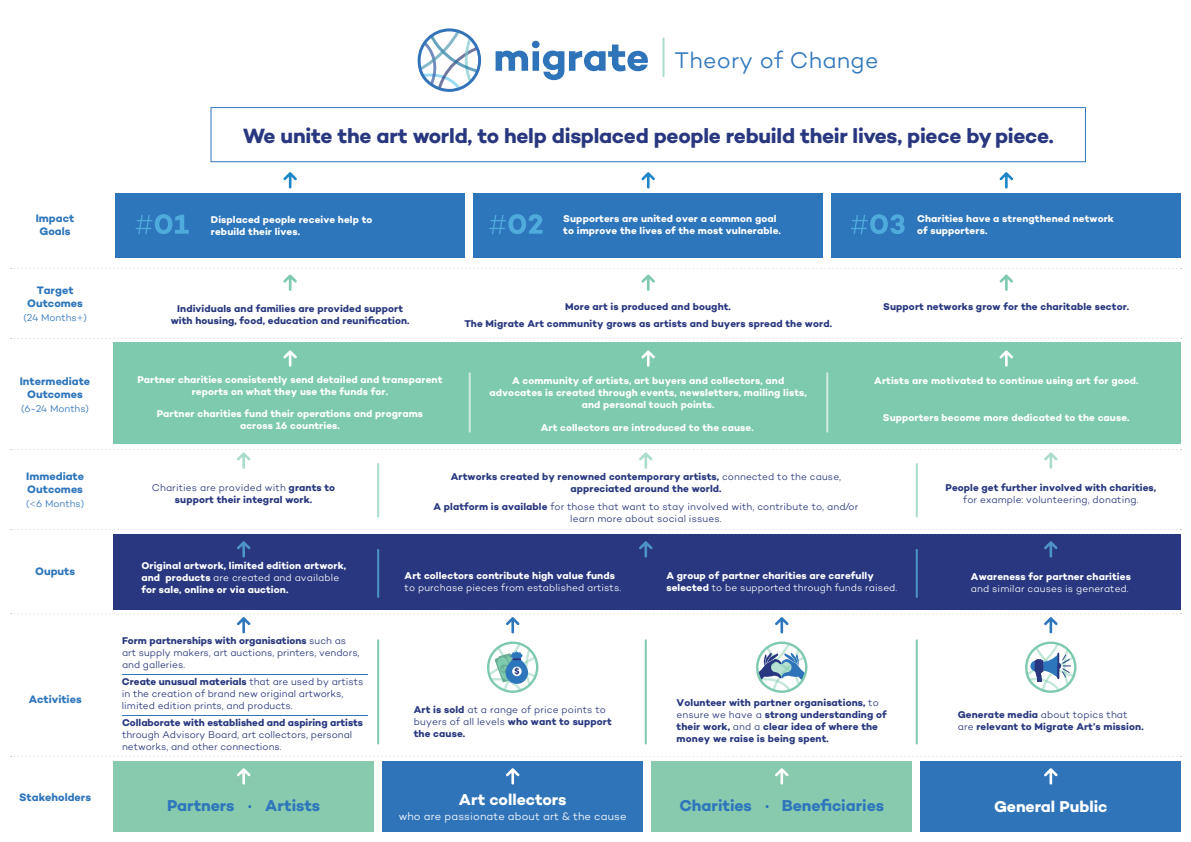
<style>
.page{position:relative;width:1191px;height:842px;background:#fff}
.page>*{position:absolute;margin:0;border:0;box-sizing:border-box;transform-origin:0 0}
.t1{font:23px "Campton Light DEMO";letter-spacing:.01em;color:#2e76bc}
.t2{font:21px "Campton Bold DEMO";letter-spacing:-.015em;color:#28377f}
.t3{font:16px "Campton Bold DEMO";letter-spacing:-.005em;color:#2e76bc}
.t4{font:16px "Campton Bold DEMO";color:#fff}
.t5{font:11px/13.2px "Campton Bold DEMO";color:#2e76bc;text-align:center}
.t6{font:11px "Campton Light DEMO";letter-spacing:.01em;color:#fff}
.t7{font:10px/12px "Campton Bold DEMO";letter-spacing:.01em;color:#fff}
.t8{font:10px/12px "Campton Bold DEMO";letter-spacing:.01em;color:#28377f;text-align:center}
.t9{font:10px/12px "Campton Light DEMO";color:#28377f}
.t10{font:10px "Campton Light DEMO";letter-spacing:.01em;color:#fff}
.t11{font:10px "Campton Light DEMO";letter-spacing:-.005em;color:#2e76bc}
.s1{font-family:"Avenir";font-weight:300}
.s2{font-family:"Campton Bold DEMO"}
.s3{font-family:"Campton Light DEMO"}
.s4{font-family:"Arial";font-style:italic}
</style>
<div class="page">
<div style="left:115px;top:193px;width:350px;height:64px;background:#2e76bc"></div>
<div style="left:831px;top:193px;width:350px;height:64px;background:#2e76bc"></div>
<div style="left:473px;top:193px;width:350px;height:64px;background:#2e76bc"></div>
<svg style="left:136px;top:214px;width:53px;height:20px"></svg>
<svg style="left:851px;top:214px;width:53px;height:20px"></svg>
<svg style="left:489px;top:214px;width:53px;height:20px"></svg>
<div style="left:113px;top:761px;width:261px;height:71px;background:#88caae"></div>
<div style="left:382px;top:761px;width:261px;height:71px;background:#2f74b9"></div>
<div style="left:651px;top:761px;width:261px;height:71px;background:#88caae"></div>
<div style="left:920px;top:761px;width:261px;height:71px;background:#2f74b9"></div>
<svg style="left:210px;top:107px;width:876px;height:55px"></svg>
<div style="left:113px;top:342px;width:1068px;height:101px;background:#7dcaae"></div>
<div style="left:113px;top:534px;width:1068px;height:75px;background:#28377f"></div>
<hr style="left:915px;top:639px;width:2px;height:105px;background:#7dcaae">
<hr style="left:645px;top:639px;width:2px;height:105px;background:#7dcaae">
<hr style="left:377px;top:639px;width:2px;height:105px;background:#7dcaae">
<hr style="left:915px;top:549px;width:2px;height:49px;background:#62c8ee">
<hr style="left:377px;top:549px;width:2px;height:49px;background:#62c8ee">
<hr style="left:915px;top:463px;width:2px;height:55px;background:#7dcaae">
<hr style="left:377px;top:463px;width:2px;height:55px;background:#7dcaae">
<hr style="left:122px;top:674px;width:246px;height:1px;background:#2e76bc">
<hr style="left:122px;top:715px;width:246px;height:1px;background:#2e76bc">
<svg style="left:10px;top:756px;width:1171px;height:1px"></svg>
<svg style="left:10px;top:529px;width:1171px;height:1px"></svg>
<svg style="left:10px;top:268px;width:1171px;height:1px"></svg>
<svg style="left:10px;top:338px;width:1171px;height:1px"></svg>
<svg style="left:506px;top:768px;width:13px;height:17px"></svg>
<svg style="left:237px;top:768px;width:13px;height:17px"></svg>
<svg style="left:775px;top:768px;width:13px;height:17px"></svg>
<svg style="left:1044px;top:768px;width:13px;height:17px"></svg>
<svg style="left:237px;top:617px;width:821px;height:16px"></svg>
<svg style="left:639px;top:541px;width:13px;height:16px"></svg>
<svg style="left:237px;top:541px;width:13px;height:16px"></svg>
<svg style="left:1044px;top:541px;width:13px;height:16px"></svg>
<svg style="left:10px;top:449px;width:1171px;height:20px"></svg>
<svg style="left:641px;top:275px;width:14px;height:16px"></svg>
<svg style="left:283px;top:275px;width:14px;height:16px"></svg>
<svg style="left:999px;top:275px;width:14px;height:16px"></svg>
<svg style="left:641px;top:172px;width:14px;height:17px"></svg>
<svg style="left:283px;top:172px;width:14px;height:17px"></svg>
<svg style="left:999px;top:172px;width:14px;height:17px"></svg>
<svg style="left:641px;top:350px;width:14px;height:17px"></svg>
<svg style="left:283px;top:350px;width:14px;height:17px"></svg>
<svg style="left:999px;top:350px;width:14px;height:17px"></svg>
<svg style="left:469px;top:372px;width:2px;height:61px"></svg>
<svg style="left:826px;top:372px;width:2px;height:61px"></svg>
<svg style="left:1025px;top:641px;width:51px;height:52px"></svg>
<svg style="left:495px;top:41px;width:153px;height:39px"></svg>
<svg style="left:418px;top:28px;width:63px;height:64px"></svg>
<hr style="left:662px;top:38px;width:2px;height:39px;background:#7dcaae">
<svg style="left:756px;top:641px;width:51px;height:52px"></svg>
<svg style="left:487px;top:641px;width:51px;height:52px"></svg>
<h1 class="t1" style="left:674px;top:48px;width:205px">Theory of Change</h1>
<h2 class="t2" style="left:243px;top:124px;width:812px">We unite the art world, to help displaced people rebuild their lives, piece by piece.</h2>
<p class="t5" style="left:36px;top:212px;width:40px">Impact<br>Goals</p>
<p class="t7" style="left:563px;top:212px;width:219px">Supporters are united over a common goal to improve the lives of the most vulnerable.</p>
<p class="t7" style="left:211px;top:213px;width:163px">Displaced people receive help to rebuild their lives.</p>
<p class="t7" style="left:917px;top:212px;width:198px">Charities have a strengthened network of supporters.</p>
<p class="t5" style="left:27px;top:283px;width:57px">Target<br>Outcomes</p>
<p class="t11" style="left:23px;top:312px;width:65px">(24 Months<span class="s1">+</span>)</p>
<p class="t8" style="left:171px;top:303px;width:240px">Individuals and families are provided support with housing, food, education and reunification.</p>
<p class="t8" style="left:565px;top:300px;width:167px">More art is produced and bought.</p>
<p class="t8" style="left:883px;top:301px;width:247px">Support networks grow for the charitable sector.</p>
<p class="t8" style="left:464px;top:317px;width:369px">The Migrate Art community grows as artists and buyers spread the word.</p>
<p class="t5" style="left:20px;top:374px;width:72px">Intermediate<br>Outcomes</p>
<p class="t11" style="left:21px;top:403px;width:69px">(6-24 Months)</p>
<p class="t7" style="left:137px;top:374px;width:306px;text-align:center">Partner charities consistently send detailed and transparent reports on what they use the funds for.</p>
<p class="t7" style="left:157px;top:408px;width:268px;text-align:center">Partner charities fund their operations and programs across 16 countries.</p>
<p class="t7" style="left:489px;top:374px;width:319px;text-align:center">A community of artists, art buyers and collectors, and advocates is created through events, newsletters, mailing lists, and personal touch points.</p>
<p class="t7" style="left:541px;top:422px;width:214px">Art collectors are introduced to the cause.</p>
<p class="t7" style="left:874px;top:374px;width:266px">Artists are motivated to continue using art for good.</p>
<p class="t7" style="left:883px;top:411px;width:248px">Supporters become more dedicated to the cause.</p>
<p class="t5" style="left:26px;top:470px;width:59px;text-align:left">Immediate<br>Outcomes</p>
<p class="t11" style="left:26px;top:499px;width:60px">(<span class="s1">&lt;</span>6 Months)</p>
<p class="t9" style="left:152px;top:482px;width:185px">Charities are provided with <span class="s2">grants to</span></p>
<p class="t8" style="left:175px;top:494px;width:139px">support their integral work.</p>
<p class="t8" style="left:451px;top:470px;width:392px">Artworks created by renowned contemporary artists, <span class="s3">connected to the cause, </span>appreciated around the world.</p>
<p class="t9" style="left:433px;top:501px;width:426px;text-align:center"><span class="s2">A platform is available</span> for those that want to stay involved with, contribute to, and<span class="s4">/</span>or learn more about social issues.</p>
<p class="t8" style="left:945px;top:482px;width:212px">People get further involved with charities,</p>
<p class="t9" style="left:963px;top:494px;width:177px">for example: volunteering, donating.</p>
<p class="t5" style="left:35px;top:565px;width:41px">Ouputs</p>
<p class="t7" style="left:141px;top:560px;width:206px">Original artwork, limited edition artwork,</p>
<p class="t10" style="left:141px;top:573px;width:199px"><span class="s2">and products</span> are created and available</p>
<p class="t7" style="left:141px;top:584px;width:149px">for sale, online or via auction.</p>
<p class="t7" style="left:404px;top:570px;width:212px">Art collectors contribute high value funds</p>
<p class="t10" style="left:404px;top:582px;width:218px">to purchase pieces from established artists.</p>
<p class="t7" style="left:666px;top:570px;width:209px">A group of partner charities are carefully</p>
<p class="t10" style="left:666px;top:582px;width:232px"><span class="s2">selected</span> to be supported through funds raised.</p>
<p class="t7" style="left:971px;top:571px;width:161px">Awareness for partner charities</p>
<p class="t10" style="left:971px;top:583px;width:159px">and similar causes is generated.</p>
<p class="t5" style="left:29px;top:693px;width:54px">Activities</p>
<p class="t8" style="left:122px;top:635px;width:226px">Form partnerships with organisations <span class="s3">such as</span></p>
<p class="t9" style="left:122px;top:647px;width:239px">art supply makers, art auctions, printers, vendors, and galleries.</p>
<p class="t8" style="left:122px;top:676px;width:243px">Create unusual materials <span class="s3">that are used by artists</span></p>
<p class="t9" style="left:122px;top:688px;width:223px">in the creation of brand new original artworks, limited edition prints, and products.</p>
<p class="t8" style="left:122px;top:717px;width:243px">Collaborate with established and aspiring artists</p>
<p class="t9" style="left:122px;top:729px;width:232px">through Advisory Board, art collectors, personal networks, and other connections.</p>
<p class="t9" style="left:414px;top:704px;width:199px"><span class="s2">Art is sold</span> at a range of price points to buyers of all levels <span class="s2">who want to support</span></p>
<p class="t8" style="left:414px;top:727px;width:53px">the cause.</p>
<p class="t8" style="left:676px;top:696px;width:212px;text-align:left">Volunteer with partner organisations, <span class="s3">to ensure we have a</span> strong understanding of their work, <span class="s3">and a</span> clear idea of where the money we raise is being spent.</p>
<p class="t9" style="left:957px;top:709px;width:171px"><span class="s2">Generate media</span> about topics that</p>
<p class="t8" style="left:957px;top:720px;width:187px"><span class="s3">are</span> relevant to Migrate Art’s mission.</p>
<p class="t5" style="left:19px;top:790px;width:73px">Stakeholders</p>
<h3 class="t4" style="left:459px;top:791px;width:109px">Art collectors</h3>
<p class="t6" style="left:399px;top:810px;width:229px">who are passionate about art &amp; the cause</p>
<h3 class="t3" style="left:167px;top:796px;width:69px">Partners</h3>
<h3 class="t3" style="left:265px;top:796px;width:57px">Artists</h3>
<h3 class="t3" style="left:679px;top:796px;width:74px">Charities</h3>
<h3 class="t3" style="left:782px;top:796px;width:104px">Beneficiaries</h3>
<h3 class="t4" style="left:994px;top:797px;width:115px">General Public</h3>
</div>
